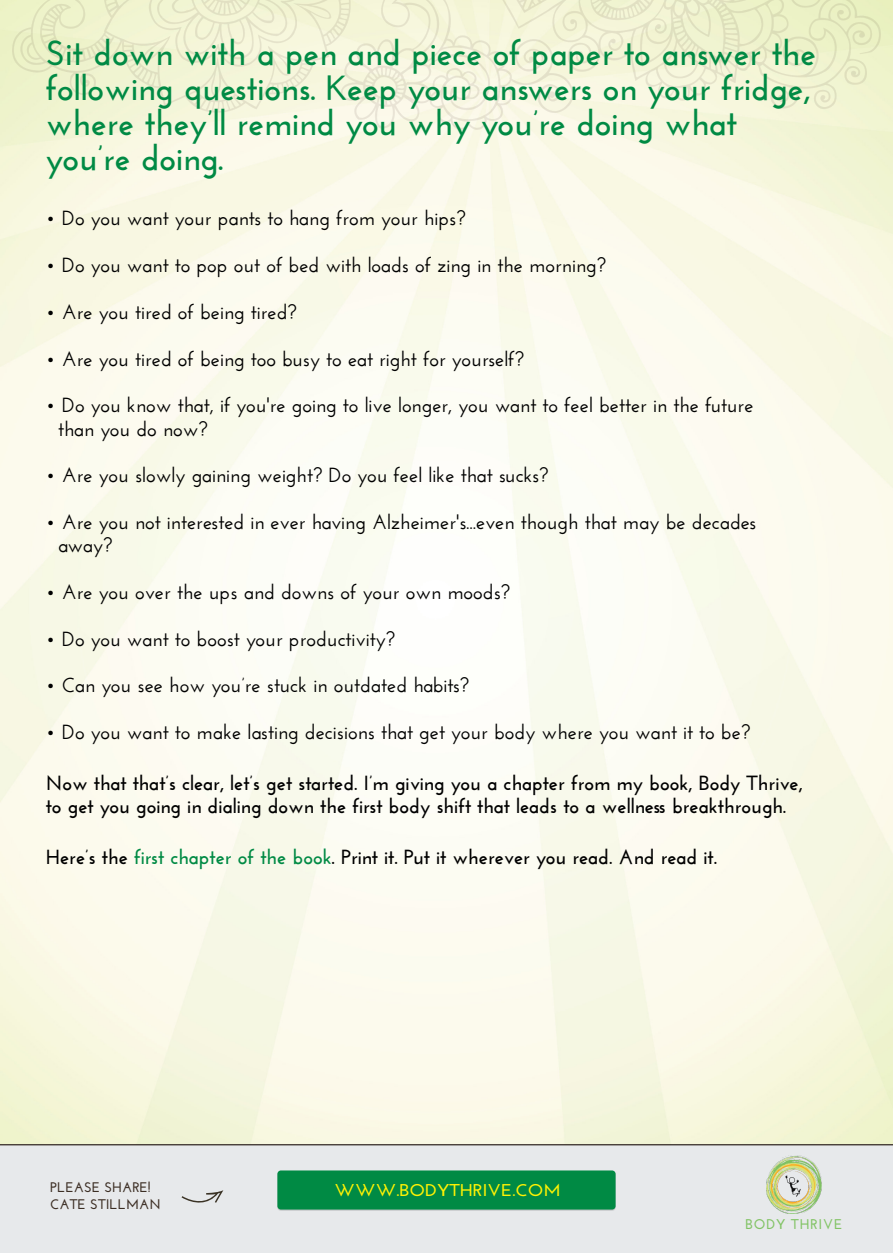
<style>
.page{position:relative;width:893px;height:1253px;background:#fff}
.page>*{position:absolute;margin:0;border:0;box-sizing:border-box;transform-origin:0 0}
.t1{font:700 35px/35px "Josefin Sans";color:#008a44}
.t2{font:600 20.4px/23.3px "Josefin Sans";color:#000}
.t3{font:700 20.4px/23.3px "Josefin Sans";color:#000}
.t4{font:700 17.04px "Josefin Sans";color:#fff204;scale:1.1 1}
.t5{font:700 14.04px "Josefin Sans";color:#81c364}
.t6{font:700 13.89px/16.7px "Josefin Sans";color:#3c2e24}
.s1{color:#008a44}
</style>
<div class="page">
<img style="left:13px;top:0;width:867px;height:130px">
<div style="left:0;top:1144px;width:893px;height:109px;background:#e7e9eb"></div>
<img style="left:766px;top:1155px;width:55px;height:58px">
<svg style="left:182px;top:1190px;width:41px;height:15px"></svg>
<img style="left:277px;top:1171px;width:339px;height:40px">
<div style="left:277px;top:1170px;width:338px;height:39px;background:#008a44;border-radius:4px"></div>
<h1 class="t1" style="left:46px;top:39px;width:772px">Sit down with a pen and piece of paper to answer the following questions. Keep your answers on your fridge, where they’ll remind you why you’re doing what you’re doing.</h1>
<p class="t2" style="left:46px;top:209px;width:421px">• Do you want your pants to hang from your hips?</p>
<p class="t2" style="left:46px;top:255px;width:562px">• Do you want to pop out of bed with loads of zing in the morning?</p>
<p class="t2" style="left:46px;top:302px;width:252px">• Are you tired of being tired?</p>
<p class="t2" style="left:46px;top:349px;width:480px">• Are you tired of being too busy to eat right for yourself?</p>
<p class="t2" style="left:58px;top:395px;width:697px;text-indent:-12px">• Do you know that, if you're going to live longer, you want to feel better in the future than you do now?</p>
<p class="t2" style="left:46px;top:465px;width:504px">• Are you slowly gaining weight? Do you feel like that sucks?</p>
<p class="t2" style="left:58px;top:512px;width:700px;text-indent:-12px">• Are you not interested in ever having Alzheimer's...even though that may be decades away?</p>
<p class="t2" style="left:46px;top:582px;width:466px">• Are you over the ups and downs of your own moods?</p>
<p class="t2" style="left:46px;top:629px;width:351px">• Do you want to boost your productivity?</p>
<p class="t2" style="left:46px;top:675px;width:425px">• Can you see how you’re stuck in outdated habits?</p>
<p class="t2" style="left:46px;top:722px;width:706px">• Do you want to make lasting decisions that get your body where you want it to be?</p>
<p class="t3" style="left:46px;top:773px;width:759px">Now that that’s clear, let’s get started. I’m giving you a chapter from my book, Body Thrive, to get you going in dialing down the first body shift that leads to a wellness breakthrough.</p>
<p class="t3" style="left:46px;top:847px;width:673px">Here’s the <span class="s1">first chapter of the book</span>. Print it. Put it wherever you read. And read it.</p>
<p class="t6" style="left:50px;top:1180px;width:112px">PLEASE SHARE!<br>CATE STILLMAN</p>
<p class="t4" style="left:334px;top:1183px;width:207px">WWW.BODYTHRIVE.COM</p>
<p class="t5" style="left:746px;top:1218px;width:99px">BODY THRIVE</p>
</div>
